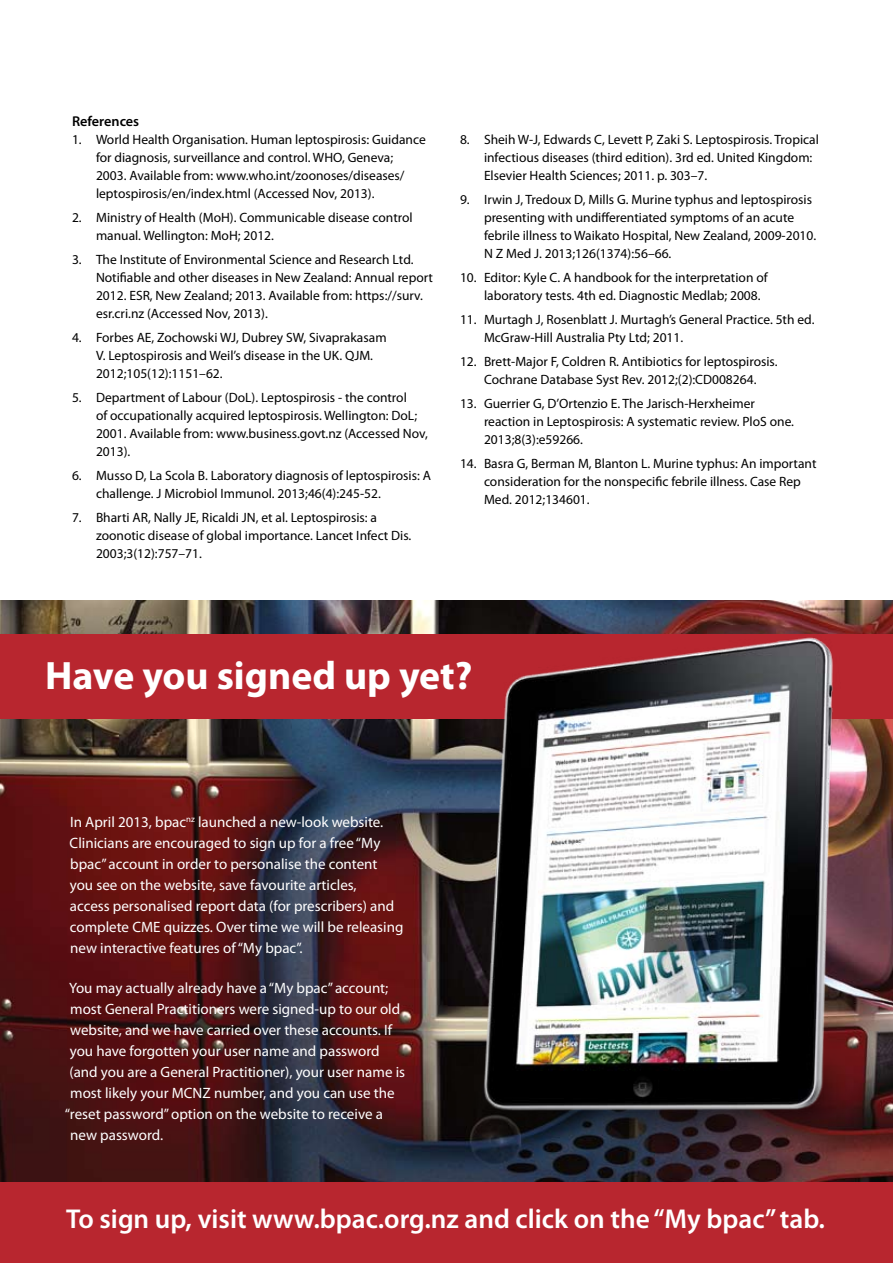
<style>
.page{position:relative;width:893px;height:1263px;background:#fff}
.page>*{position:absolute;margin:0;border:0;box-sizing:border-box;transform-origin:0 0}
.t1{font:700 39.75px "Myriad Pro";color:#fff}
.t2{font:600 27.3px "Myriad Pro";color:#fff}
.t3{font:15px/21px "Myriad Pro";color:#fff}
.t4{font:600 14.25px "Myriad Pro";color:#000}
.t5{font:13.5px/18px "Myriad Pro";color:#000}
</style>
<div class="page">
<img style="left:0;top:601px;width:893px;height:581px">
<div style="left:0;top:1182px;width:893px;height:81px;background:#b8262f"></div>
<div style="left:0;top:634px;width:893px;height:85px;background:#b8262f"></div>
<img style="left:366px;top:600px;width:512px;height:581px">
<p class="t4" style="left:72px;top:112px;width:69px">References</p>
<p class="t5" style="left:96px;top:130px;width:331px;text-indent:-24px">1. World Health Organisation. Human leptospirosis: Guidance for diagnosis, surveillance and control. WHO, Geneva; 2003. Available from: www.who.int/zoonoses/diseases/ leptospirosis/en/index.html (Accessed Nov, 2013).</p>
<p class="t5" style="left:96px;top:208px;width:318px;text-indent:-24px">2. Ministry of Health (MoH). Communicable disease control manual. Wellington: MoH; 2012.</p>
<p class="t5" style="left:96px;top:250px;width:339px;text-indent:-24px">3. The Institute of Environmental Science and Research Ltd.<br>Notifiable and other diseases in New Zealand: Annual report 2012. ESR, New Zealand; 2013. Available from: https://surv. esr.cri.nz (Accessed Nov, 2013).</p>
<p class="t5" style="left:96px;top:328px;width:292px;text-indent:-24px">4. Forbes AE, Zochowski WJ, Dubrey SW, Sivaprakasam<br>V. Leptospirosis and Weil’s disease in the UK. QJM.<br>2012;105(12):1151–62.</p>
<p class="t5" style="left:96px;top:388px;width:333px;text-indent:-24px">5. Department of Labour (DoL). Leptospirosis - the control<br>of occupationally acquired leptospirosis. Wellington: DoL; 2001. Available from: www.business.govt.nz (Accessed Nov, 2013).</p>
<p class="t5" style="left:96px;top:466px;width:336px;text-indent:-24px">6. Musso D, La Scola B. Laboratory diagnosis of leptospirosis: A challenge. J Microbiol Immunol. 2013;46(4):245-52.</p>
<p class="t5" style="left:96px;top:508px;width:317px;text-indent:-24px">7. Bharti AR, Nally JE, Ricaldi JN, et al. Leptospirosis: a zoonotic disease of global importance. Lancet Infect Dis.<br>2003;3(12):757–71.</p>
<p class="t5" style="left:484px;top:130px;width:336px;text-indent:-24px">8. Sheih W-J, Edwards C, Levett P, Zaki S. Leptospirosis. Tropical infectious diseases (third edition). 3rd ed. United Kingdom:<br>Elsevier Health Sciences; 2011. p. 303–7.</p>
<p class="t5" style="left:484px;top:190px;width:334px;text-indent:-24px">9. Irwin J, Tredoux D, Mills G. Murine typhus and leptospirosis presenting with undifferentiated symptoms of an acute febrile illness to Waikato Hospital, New Zealand, 2009-2010.<br>N Z Med J. 2013;126(1374):56–66.</p>
<p class="t5" style="left:484px;top:268px;width:285px;text-indent:-24px">10. Editor: Kyle C. A handbook for the interpretation of laboratory tests. 4th ed. Diagnostic Medlab; 2008.</p>
<p class="t5" style="left:484px;top:310px;width:332px;text-indent:-24px">11. Murtagh J, Rosenblatt J. Murtagh’s General Practice. 5th ed.<br>McGraw-Hill Australia Pty Ltd; 2011.</p>
<p class="t5" style="left:460px;top:352px;width:319px;text-align:center">12. Brett-Major F, Coldren R. Antibiotics for leptospirosis.<br>Cochrane Database Syst Rev. 2012;(2):CD008264.</p>
<p class="t5" style="left:484px;top:394px;width:312px;text-indent:-24px">13. Guerrier G, D’Ortenzio E. The Jarisch-Herxheimer reaction in Leptospirosis: A systematic review. PloS one.<br>2013;8(3):e59266.</p>
<p class="t5" style="left:484px;top:454px;width:334px;text-indent:-24px">14. Basra G, Berman M, Blanton L. Murine typhus: An important consideration for the nonspecific febrile illness. Case Rep<br>Med. 2012;134601.</p>
<h1 class="t1" style="left:45px;top:650px;width:429px">Have you signed up yet?</h1>
<p class="t3" style="left:70px;top:811px;width:335px">In April 2013, bpac<sup>nz</sup> launched a new-look website.<br>Clinicians are encouraged to sign up for a free “My bpac” account in order to personalise the content you see on the website, save favourite articles,<br>access personalised report data (for prescribers) and complete CME quizzes. Over time we will be releasing new interactive features of “My bpac”.</p>
<p class="t3" style="left:69px;top:977px;width:321px">You may actually already have a “My bpac” account;</p>
<p class="t3" style="left:70px;top:998px;width:332px">most General Practitioners were signed-up to our old</p>
<p class="t3" style="left:70px;top:1019px;width:324px">website, and we have carried over these accounts. If</p>
<p class="t3" style="left:70px;top:1040px;width:311px">you have forgotten your user name and password</p>
<p class="t3" style="left:69px;top:1061px;width:337px">(and you are a General Practitioner), your user name is</p>
<p class="t3" style="left:70px;top:1082px;width:326px">most likely your MCNZ number, and you can use the</p>
<p class="t3" style="left:65px;top:1103px;width:319px">“reset password” option on the website to receive a</p>
<p class="t3" style="left:70px;top:1124px;width:94px">new password.</p>
<h2 class="t2" style="left:66px;top:1201px;width:760px">To sign up, visit www.bpac.org.nz and click on the “My bpac” tab.</h2>
</div>
